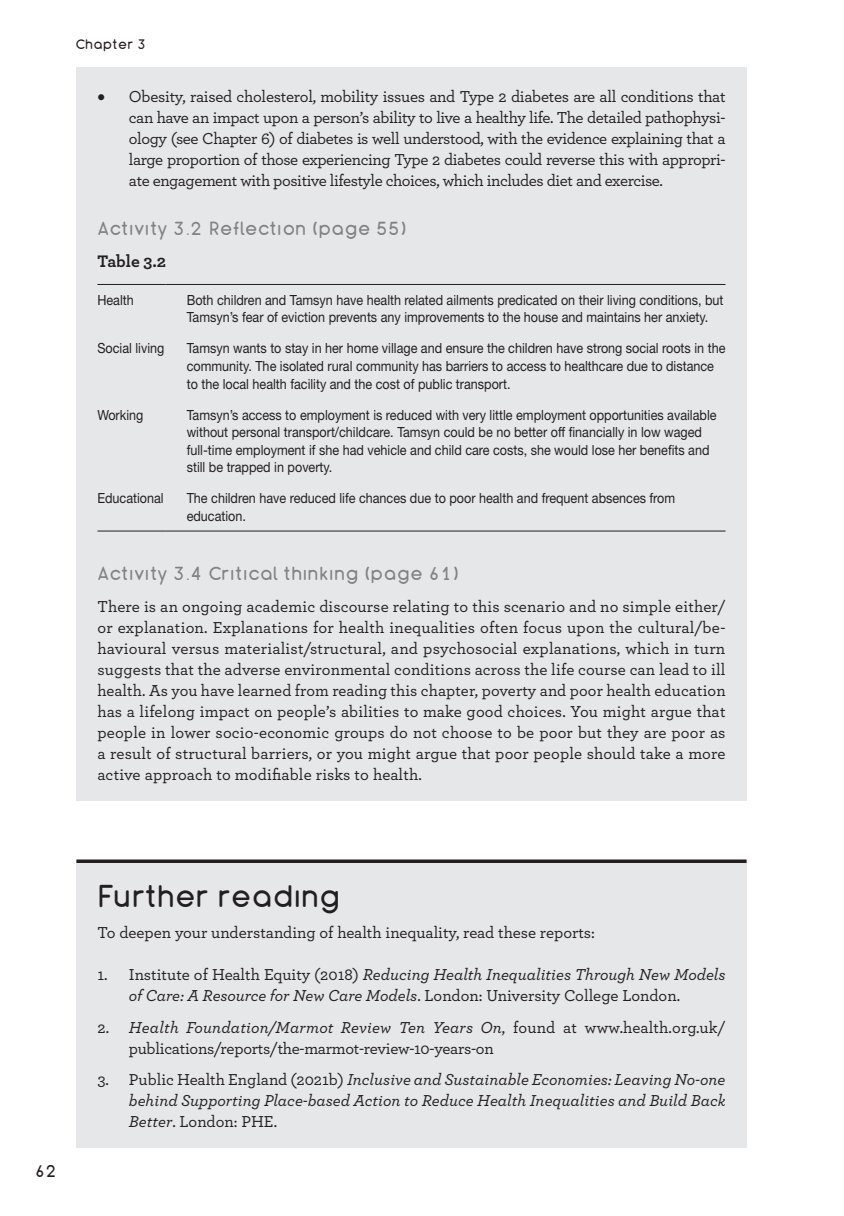
<style>
.page{position:relative;width:844px;height:1216px;background:#fff}
.page>*{position:absolute;margin:0;border:0;box-sizing:border-box;transform-origin:0 0}
.EH_TI{font:31.5px "Mist";letter-spacing:-.02em;color:#231f20}
.EH_H1{font:19.25px "Mist";color:#808285}
.TC{font:700 17.5px "Archer";letter-spacing:-.005em;color:#231f20}
.t1{font:17.5px "Mist";color:#231f20}
.EH_TEXT{font:500 16.62px/21px "Archer";letter-spacing:-.015em;color:#231f20;text-align:justify}
.t2{font:italic 500 16.62px/21px "Archer";color:#231f20}
.EH_REF{font:500 16.62px "Archer";color:#231f20}
.TT{font:14px/17.5px "Helvetica Neue LT Std";color:#231f20;scale:.9 1}
.t3{font:14px "Mist";color:#231f20}
.s1{font-style:normal}
.s2{font-style:italic}
</style>
<div class="page">
<div style="left:76px;top:68px;width:670px;height:733px;background:#e6e7e9"></div>
<hr style="left:97px;top:284px;width:69px;height:1px;background:#231f20">
<hr style="left:166px;top:284px;width:559px;height:1px;background:#231f20">
<hr style="left:97px;top:530px;width:69px;height:1px;background:#231f20">
<hr style="left:166px;top:530px;width:559px;height:1px;background:#231f20">
<div style="left:76px;top:860px;width:670px;height:288px;background:#e6e7e9"></div>
<svg style="left:76px;top:859px;width:670px;height:4px;background:#3d3a3b"></svg>
<p class="t3" style="left:75px;top:38px;width:72px">Chapter 3</p>
<p class="EH_TEXT" style="left:129px;top:85px;width:598px;text-indent:-32px">• Obesity, raised cholesterol, mobility issues and Type 2 diabetes are all conditions that can have an impact upon a person’s ability to live a healthy life. The detailed pathophysi&shy;ology (see Chapter 6) of diabetes is well understood, with the evidence explaining that a large proportion of those experiencing Type 2 diabetes could reverse this with appropri&shy;ate engagement with positive lifestyle choices, which includes diet and exercise.</p>
<p class="EH_H1" style="left:97px;top:221px;width:310px">Activity 3.2 Reflection (page 55)</p>
<p class="TC" style="left:97px;top:247px;width:70px">Table 3.2</p>
<p class="TT" style="left:97px;top:291px;width:42px">Health</p>
<p class="TT" style="left:187px;top:291px;width:598px">Both children and Tamsyn have health related ailments predicated on their living conditions, but<br>Tamsyn’s fear of eviction prevents any improvements to the house and maintains her anxiety.</p>
<p class="TT" style="left:97px;top:339px;width:76px">Social living</p>
<p class="TT" style="left:187px;top:339px;width:600px">Tamsyn wants to stay in her home village and ensure the children have strong social roots in the community. The isolated rural community has barriers to access to healthcare due to distance to the local health facility and the cost of public transport.</p>
<p class="TT" style="left:97px;top:405px;width:53px">Working</p>
<p class="TT" style="left:187px;top:405px;width:590px">Tamsyn’s access to employment is reduced with very little employment opportunities available without personal transport/childcare. Tamsyn could be no better off financially in low waged full-time employment if she had vehicle and child care costs, she would lose her benefits and still be trapped in poverty.</p>
<p class="TT" style="left:97px;top:489px;width:75px">Educational</p>
<p class="TT" style="left:187px;top:489px;width:544px">The children have reduced life chances due to poor health and frequent absences from education.</p>
<p class="EH_H1" style="left:97px;top:566px;width:363px">Activity 3.4 Critical thinking (page 61)</p>
<p class="EH_TEXT" style="left:97px;top:595px;width:629px">There is an ongoing academic discourse relating to this scenario and no simple either/ or explanation. Explanations for health inequalities often focus upon the cultural/be&shy;havioural versus materialist/structural, and psychosocial explanations, which in turn suggests that the adverse environmental conditions across the life course can lead to ill health. As you have learned from reading this chapter, poverty and poor health education has a lifelong impact on people’s abilities to make good choices. You might argue that people in lower socio-economic groups do not choose to be poor but they are poor as a result of structural barriers, or you might argue that poor people should take a more active approach to modifiable risks to health.</p>
<p class="t1" style="left:34px;top:1164px;width:23px">62</p>
<p class="EH_TI" style="left:97px;top:883px;width:244px">Further reading</p>
<p class="EH_REF" style="left:97px;top:920px;width:499px">To deepen your understanding of health inequality, read these reports:</p>
<p class="t2" style="left:129px;top:963px;width:598px;text-indent:-32px"><span class="s1">1. Institute of Health Equity (2018)</span> Reducing Health Inequalities Through New Models of Care: A Resource for New Care Models<span class="s1">. London: University College London.</span></p>
<p class="EH_TEXT" style="left:129px;top:1016px;width:598px;text-indent:-32px">2. <span class="s2">Health Foundation/Marmot Review Ten Years On</span>, found at www.health.org.uk/ publications/reports/the-marmot-review-10-years-on</p>
<p class="t2" style="left:129px;top:1068px;width:598px;text-align:justify;text-indent:-32px"><span class="s1">3. Public Health England (2021b)</span> Inclusive and Sustainable Economies: Leaving No-one behind Supporting Place-based Action to Reduce Health Inequalities and Build Back Better<span class="s1">. London: PHE.</span></p>
</div>
